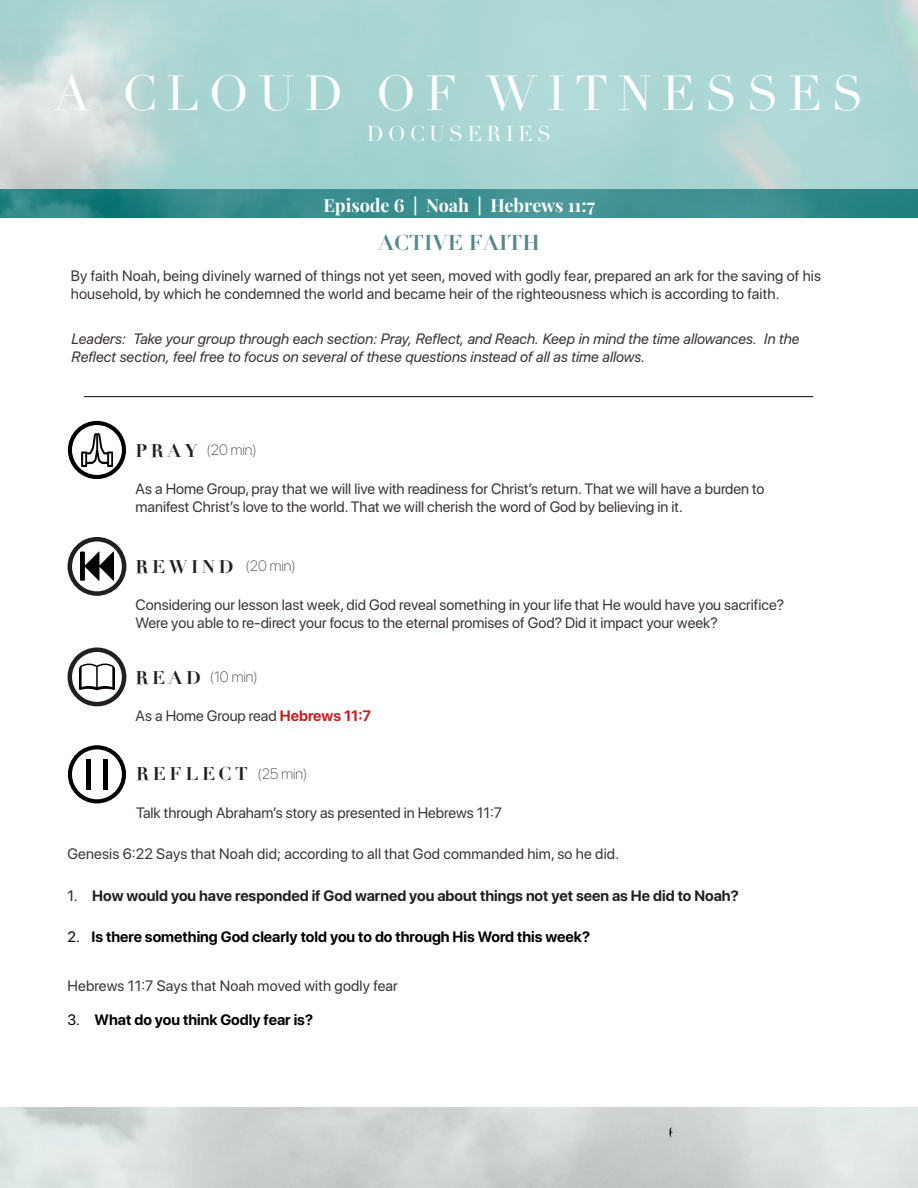
<style>
.page{position:relative;width:918px;height:1188px;background:#fff}
.page>*{position:absolute;margin:0;border:0;box-sizing:border-box;transform-origin:0 0}
.t1{font:48px "Didot";letter-spacing:.2em;color:#fff}
.t2{font:700 21px "Didot";color:#54888a}
.t3{font:21px "Didot";letter-spacing:.2em;color:#fff}
.t4{font:700 18px "Playfair Display";color:#fff}
.t5{font:700 18px "Didot";letter-spacing:.2em;color:#231f20}
.t6{font:15px/18px "SF Pro Display";color:#3b3532}
.t7{font:italic 15px/18px "SF Pro Display";color:#3b3532}
.t8{font:700 15px "SF Pro Display";color:#000}
.t9{font:700 15px "SF Pro Display";color:#231f20}
.t10{font:100 15px "SF Pro Display";color:#3b3532}
.s1{font-weight:700;color:#c02025}
.s2{font-weight:400}
</style>
<div class="page">
<img style="left:0;top:0;width:918px;height:217px">
<img style="left:0;top:1108px;width:918px;height:80px">
<svg style="left:68px;top:421px;width:58px;height:58px"></svg>
<img style="left:82px;top:433px;width:30px;height:34px">
<div style="left:68px;top:537px;width:58px;height:59px;border:4px solid #231f20;border-radius:50%"></div>
<div style="left:68px;top:648px;width:58px;height:58px;border:4px solid #231f20;border-radius:50%"></div>
<img style="left:80px;top:551px;width:34px;height:30px">
<svg style="left:79px;top:663px;width:36px;height:27px"></svg>
<hr style="left:84px;top:396px;width:729px;height:1px;background:#231f20">
<svg style="left:68px;top:745px;width:58px;height:58px"></svg>
<div style="left:103px;top:759px;width:5px;height:31px;background:#000"></div>
<hr style="left:86px;top:759px;width:4px;height:31px;background:#000">
<h1 class="t1" style="left:54px;top:64px;width:811px">A CLOUD OF WITNESSES</h1>
<h2 class="t3" style="left:367px;top:122px;width:186px">DOCUSERIES</h2>
<p class="t4" style="left:323px;top:191px;width:273px">Episode 6 | Noah | Hebrews 11:7</p>
<p class="t2" style="left:378px;top:229px;width:163px">ACTIVE FAITH</p>
<p class="t6" style="left:71px;top:266px;width:752px">By faith Noah, being divinely warned of things not yet seen, moved with godly fear, prepared an ark for the saving of his household, by which he condemned the world and became heir of the righteousness which is according to faith.</p>
<p class="t7" style="left:72px;top:329px;width:730px">Leaders: Take your group through each section: Pray, Reflect, and Reach. Keep in mind the time allowances. In the<br>Reflect section, feel free to focus on several of these questions instead of all as time allows.</p>
<p class="t5" style="left:136px;top:439px;width:63px">PRAY</p>
<p class="t10" style="left:206px;top:441px;width:52px">(20 min)</p>
<p class="t6" style="left:136px;top:480px;width:630px">As a Home Group, pray that we will live with readiness for Christ’s return. That we will have a burden to manifest Christ’s love to the world. That we will cherish the word of God by believing in it.</p>
<p class="t5" style="left:136px;top:555px;width:99px">REWIND</p>
<p class="t10" style="left:245px;top:557px;width:52px">(20 min)</p>
<p class="t6" style="left:136px;top:596px;width:650px">Considering our lesson last week, did God reveal something in your life that He would have you sacrifice?<br>Were you able to re-direct your focus to the eternal promises of God? Did it impact your week?</p>
<p class="t5" style="left:136px;top:666px;width:67px">READ</p>
<p class="t10" style="left:210px;top:668px;width:49px">(10 min)</p>
<p class="t6" style="left:136px;top:706px;width:237px">As a Home Group read <span class="s1">Hebrews 11:7</span></p>
<p class="t5" style="left:136px;top:763px;width:113px">REFLECT</p>
<p class="t10" style="left:257px;top:765px;width:51px">(25 min)</p>
<p class="t6" style="left:136px;top:804px;width:367px">Talk through Abraham’s story as presented in Hebrews 11:7</p>
<p class="t6" style="left:68px;top:845px;width:553px">Genesis 6:22 Says that Noah did; according to all that God commanded him, so he did.</p>
<p class="t9" style="left:68px;top:887px;width:673px"><span class="s2">1.</span> How would you have responded if God warned you about things not yet seen as He did to Noah?</p>
<p class="t8" style="left:68px;top:928px;width:524px"><span class="s2">2.</span> Is there something God clearly told you to do through His Word this week?</p>
<p class="t6" style="left:68px;top:977px;width:332px">Hebrews 11:7 Says that Noah moved with godly fear</p>
<p class="t8" style="left:68px;top:1011px;width:247px"><span class="s2">3.</span> What do you think Godly fear is?</p>
</div>
